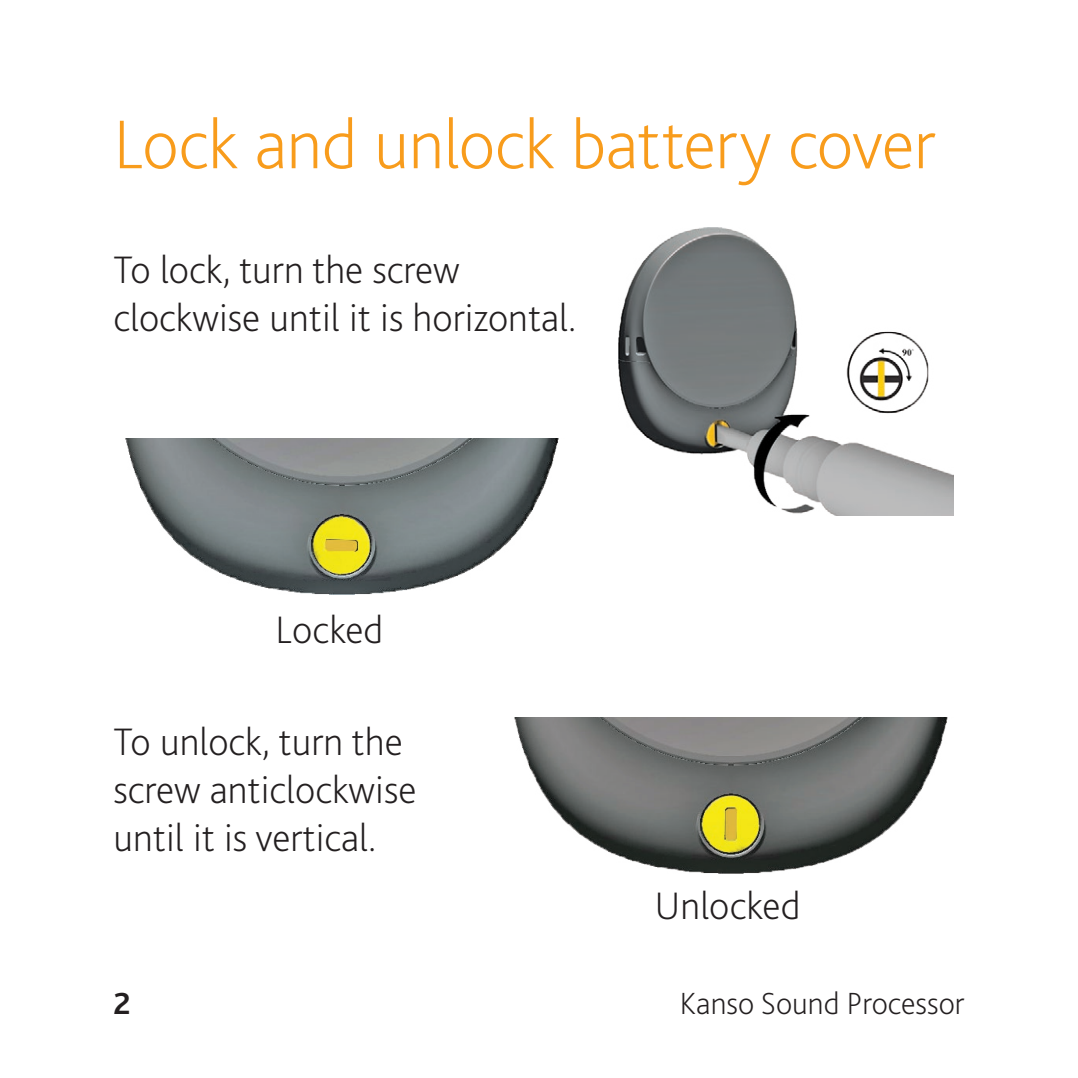
<style>
.page{position:relative;width:1078px;height:1078px;background:#fff}
.page>*{position:absolute;margin:0;border:0;box-sizing:border-box;transform-origin:0 0}
.Heading_2{font:200 72px "Bliss Pro";letter-spacing:-.005em;color:#f89c1c}
.Body_Copy{font:200 40px/48px "Bliss Pro";color:#231f20}
.t1{font:200 32px "Bliss Pro";color:#231f20}
.t2{font:700 32px "Bliss Pro";color:#231f20}
</style>
<div class="page">
<img style="left:125px;top:438px;width:434px;height:156px">
<img style="left:514px;top:717px;width:434px;height:156px">
<img style="left:618px;top:227px;width:335px;height:288px">
<p class="Heading_2" style="left:113px;top:99px;width:823px">Lock and unlock battery cover</p>
<p class="Body_Copy" style="left:113px;top:244px;width:464px">To lock, turn the screw clockwise until it is horizontal.</p>
<p class="Body_Copy" style="left:275px;top:604px;width:109px">Locked</p>
<p class="Body_Copy" style="left:113px;top:716px;width:304px">To unlock, turn the screw anticlockwise until it is vertical.</p>
<p class="Body_Copy" style="left:654px;top:880px;width:147px">Unlocked</p>
<p class="t2" style="left:113px;top:983px;width:19px">2</p>
<p class="t1" style="left:679px;top:983px;width:286px">Kanso Sound Processor</p>
</div>
